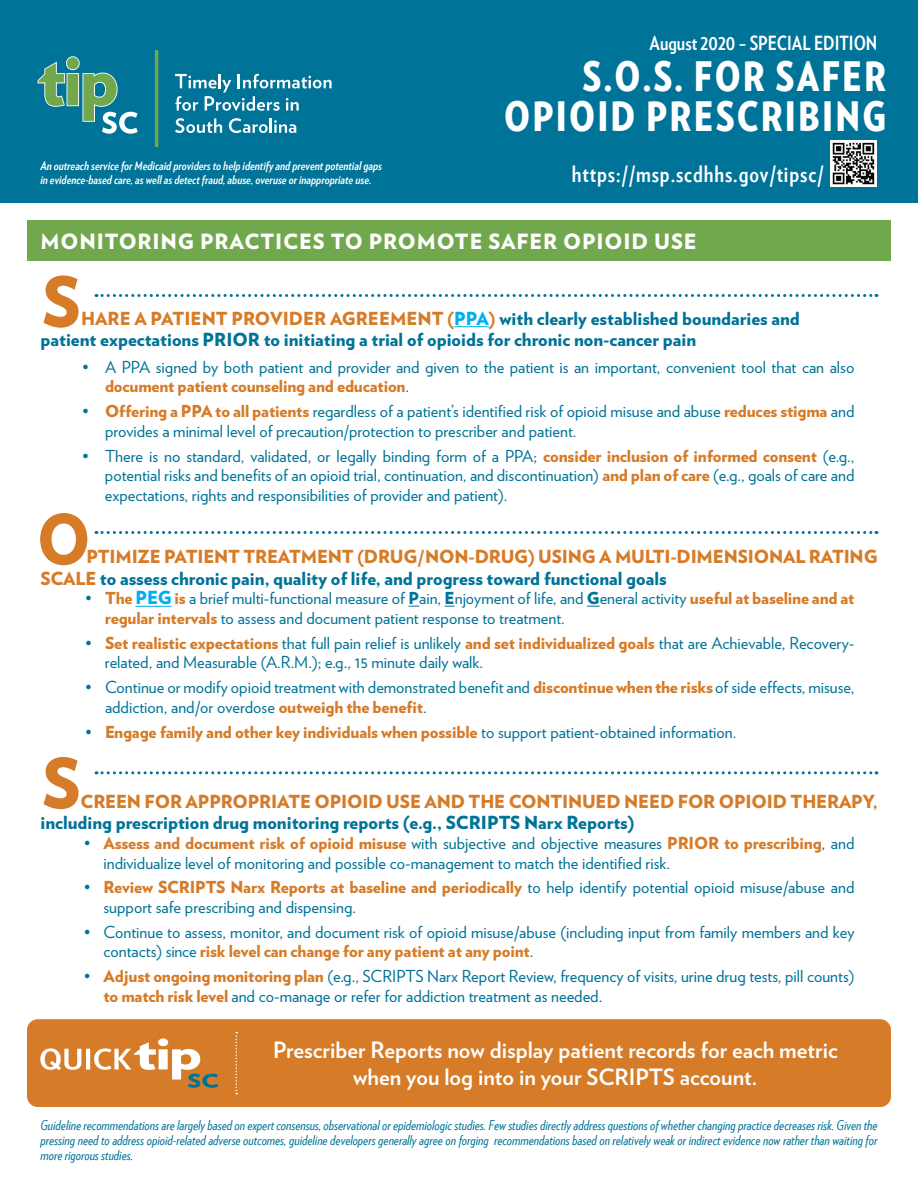
<style>
.page{position:relative;width:918px;height:1188px;background:#fff}
.page>*{position:absolute;margin:0;border:0;box-sizing:border-box;transform-origin:0 0}
.t1{font:900 69px "Verlag";color:#d67b27}
.t2{font:900 69px "Verlag";color:#d67b27;scale:.91 1}
.t3{font:900 40.5px "Verlag Condensed";letter-spacing:.055em;color:#fff}
.t4{font:700 22.5px "Verlag";color:#fff}
.t5{font:700 22.5px "Verlag Condensed";letter-spacing:.04em;color:#fff}
.t6{font:900 21px "Verlag";letter-spacing:.04em;color:#fff}
.t7{font:700 19.5px "Verlag Condensed";color:#fff}
.t8{font:900 18px "Verlag";color:#007398}
.t9{font:900 18px/21.6px "Verlag";letter-spacing:-.01em;color:#d67b27}
.t10{font:16.5px/19.5px "Verlag";color:#007398}
.t11{font:900 16.5px "Verlag";letter-spacing:-.01em;color:#d67b27}
.t12{font:italic 13.5px/15px "Verlag Condensed";color:#007398;text-align:justify}
.t13{font:italic 700 12px/13.5px "Verlag Condensed";color:#fff}
.s1{font-weight:900;color:#d67b27}
.s2{color:#d67b27}
.s3{color:#00aeef}
.s4{color:#007398}
.s5{font-weight:900;font-size:18px;color:#00aeef}
.s6{font-weight:900}
.s7{font-weight:400;color:#007398}
</style>
<div class="page">
<div style="left:27px;top:220px;width:864px;height:41px;background:#72a84d"></div>
<div style="left:27px;top:1019px;width:864px;height:88px;background:#d67b27;border-radius:11px"></div>
<svg style="left:40px;top:1038px;width:178px;height:50px"></svg>
<svg style="left:236px;top:1032px;width:1px;height:62px"></svg>
<hr style="left:454px;top:326px;width:35px;height:1px;background:#00aeef">
<svg style="left:96px;top:294px;width:781px;height:3px"></svg>
<hr style="left:135px;top:606px;width:37px;height:1px;background:#00aeef">
<svg style="left:587px;top:606px;width:13px;height:1px"></svg>
<svg style="left:96px;top:531px;width:781px;height:3px"></svg>
<svg style="left:96px;top:771px;width:781px;height:3px"></svg>
<div style="left:0;top:0;width:918px;height:202px;background:#007398"></div>
<svg style="left:175px;top:74px;width:157px;height:37px"></svg>
<svg style="left:175px;top:118px;width:47px;height:15px"></svg>
<svg style="left:229px;top:118px;width:67px;height:15px"></svg>
<hr style="left:155px;top:50px;width:3px;height:97px;background:#72a84d">
<svg style="left:37px;top:56px;width:101px;height:78px"></svg>
<img style="left:831px;top:141px;width:45px;height:45px">
<p class="t7" style="left:650px;top:29px;width:229px">August 2020 – SPECIAL EDITION</p>
<p class="t13" style="left:40px;top:159px;width:343px">An outreach service for Medicaid providers to help identify and prevent potential gaps in evidence-based care, as well as detect fraud, abuse, overuse or inappropriate use.</p>
<p class="t3" style="left:583px;top:44px;width:305px">S.O.S. FOR SAFER</p>
<p class="t3" style="left:504px;top:85px;width:384px">OPIOID PRESCRIBING</p>
<p class="t5" style="left:572px;top:158px;width:253px">https://msp.scdhhs.gov/tipsc/</p>
<p class="t6" style="left:40px;top:229px;width:658px">MONITORING PRACTICES TO PROMOTE SAFER OPIOID USE</p>
<p class="t1" style="left:42px;top:261px;width:41px">S</p>
<p class="t8" style="left:40px;top:329px;width:657px">patient expectations PRIOR to initiating a trial of opioids for chronic non-cancer pain</p>
<p class="t10" style="left:105px;top:356px;width:751px;text-indent:-22px">• A PPA signed by both patient and provider and given to the patient is an important, convenient tool that can also <span class="s1">document patient counseling and education</span>.</p>
<p class="t10" style="left:105px;top:401px;width:751px;text-indent:-22px">• <span class="s1">Offering a PPA to all patients</span> regardless of a patient’s identified risk of opioid misuse and abuse <span class="s1">reduces stigma</span> and provides a minimal level of precaution/protection to prescriber and patient.</p>
<p class="t10" style="left:105px;top:445px;width:751px;text-align:justify;text-indent:-22px">• There is no standard, validated, or legally binding form of a PPA; <span class="s1">consider inclusion of informed consent</span> (e.g., potential risks and benefits of an opioid trial, continuation, and discontinuation) <span class="s1">and plan of care</span> (e.g., goals of care and expectations, rights and responsibilities of provider and patient).</p>
<p class="t2" style="left:37px;top:498px;width:61px">O</p>
<p class="t8" style="left:81px;top:308px;width:720px"><span class="s2">HARE A PATIENT PROVIDER AGREEMENT (</span><span class="s3">PPA</span><span class="s2">)</span> with clearly established boundaries and</p>
<p class="t9" style="left:40px;top:546px;width:839px;text-indent:46px">PTIMIZE PATIENT TREATMENT (DRUG/NON-DRUG) USING A MULTI-DIMENSIONAL RATING<br>SCALE <span class="s4">to assess chronic pain, quality of life, and progress toward functional goals</span></p>
<p class="t10" style="left:105px;top:588px;width:751px;text-indent:-19px">• <span class="s1">The</span> <span class="s5">PEG</span> <span class="s1">is</span> a brief multi-functional measure of <span class="s6">P</span>ain, <span class="s6">E</span>njoyment of life, and <span class="s6">G</span>eneral activity <span class="s1">useful at baseline and at regular intervals</span> to assess and document patient response to treatment.</p>
<p class="t10" style="left:105px;top:632px;width:751px;text-indent:-19px">• <span class="s1">Set realistic expectations</span> that full pain relief is unlikely <span class="s1">and set individualized goals</span> that are Achievable, Recovery&shy;related, and Measurable (A.R.M.); e.g., 15 minute daily walk.</p>
<p class="t10" style="left:105px;top:677px;width:751px;text-indent:-20px">• Continue or modify opioid treatment with demonstrated benefit and <span class="s1">discontinue when the risks</span> of side effects, misuse, addiction, and/or overdose <span class="s1">outweigh the benefit</span>.</p>
<p class="t11" style="left:86px;top:722px;width:652px"><span class="s7">•</span> Engage family and other key individuals when possible <span class="s7">to support patient-obtained information.</span></p>
<p class="t1" style="left:42px;top:742px;width:41px">S</p>
<p class="t8" style="left:40px;top:812px;width:596px">including prescription drug monitoring reports (e.g., SCRIPTS Narx Reports)</p>
<p class="t10" style="left:103px;top:832px;width:752px;text-indent:-19px">• <span class="s1">Assess and document risk of opioid misuse</span> with subjective and objective measures <span class="s1">PRIOR to prescribing</span>, and individualize level of monitoring and possible co-management to match the identified risk.</p>
<p class="t10" style="left:104px;top:877px;width:752px;text-indent:-20px">• <span class="s1">Review SCRIPTS Narx Reports at baseline and periodically</span> to help identify potential opioid misuse/abuse and support safe prescribing and dispensing.</p>
<p class="t10" style="left:104px;top:921px;width:753px;text-indent:-20px">• Continue to assess, monitor, and document risk of opioid misuse/abuse (including input from family members and key contacts) since <span class="s1">risk level can change for any patient at any point</span>.</p>
<p class="t10" style="left:104px;top:966px;width:753px;text-indent:-20px">• <span class="s1">Adjust ongoing monitoring plan</span> (e.g., SCRIPTS Narx Report Review, frequency of visits, urine drug tests, pill counts) <span class="s1">to match risk level</span> and co-manage or refer for addiction treatment as needed.</p>
<p class="t9" style="left:80px;top:791px;width:799px">CREEN FOR APPROPRIATE OPIOID USE AND THE CONTINUED NEED FOR OPIOID THERAPY,</p>
<p class="t4" style="left:273px;top:1032px;width:566px">Prescriber Reports now display patient records for each metric</p>
<p class="t4" style="left:353px;top:1059px;width:406px">when you log into in your SCRIPTS account.</p>
<p class="t12" style="left:40px;top:1117px;width:839px">Guideline recommendations are largely based on expert consensus, observational or epidemiologic studies. Few studies directly address questions of whether changing practice decreases risk. Given the pressing need to address opioid-related adverse outcomes, guideline developers generally agree on forging recommendations based on relatively weak or indirect evidence now rather than waiting for more rigorous studies.</p>
</div>
